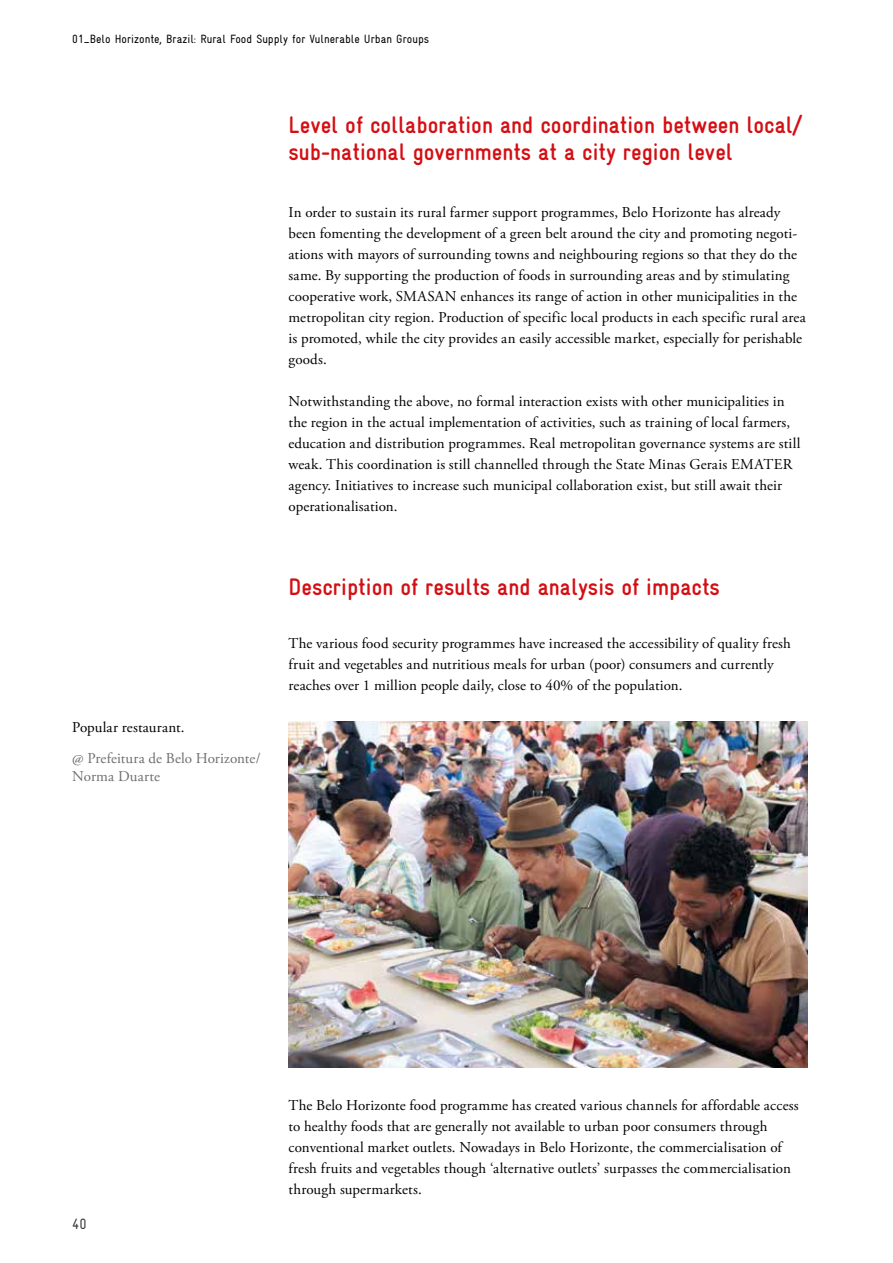
<style>
.page{position:relative;width:893px;height:1263px;background:#fff}
.page>*{position:absolute;margin:0;border:0;box-sizing:border-box;transform-origin:0 0}
.t1{font:700 24px/27px "Gravur Condensed";color:#d40f14}
.t2{font:15px/21px "Adobe Garamond Pro";letter-spacing:.01em;color:#000}
.t3{font:15px/18px "Adobe Garamond Pro";letter-spacing:.005em;color:#706f6f}
.t4{font:condensed 15px "Gravur";color:#3c3c3b}
.t5{font:condensed 12px "Gravur";color:#000}
</style>
<div class="page">
<img style="left:288px;top:721px;width:520px;height:347px">
<p class="t5" style="left:72px;top:32px;width:358px">01_Belo Horizonte, Brazil: Rural Food Supply for Vulnerable Urban Groups</p>
<h1 class="t1" style="left:289px;top:111px;width:515px">Level of collaboration and coordination between local/ sub-national governments at a city region level</h1>
<p class="t2" style="left:289px;top:202px;width:519px">In order to sustain its rural farmer support programmes, Belo Horizonte has already been fomenting the development of a green belt around the city and promoting negoti&shy;ations with mayors of surrounding towns and neighbouring regions so that they do the same. By supporting the production of foods in surrounding areas and by stimulating cooperative work, SMASAN enhances its range of action in other municipalities in the metropolitan city region. Production of specific local products in each specific rural area is promoted, while the city provides an easily accessible market, especially for perishable goods.</p>
<p class="t2" style="left:289px;top:391px;width:513px">Notwithstanding the above, no formal interaction exists with other municipalities in the region in the actual implementation of activities, such as training of local farmers, education and distribution programmes. Real metropolitan governance systems are still weak. This coordination is still channelled through the State Minas Gerais EMATER agency. Initiatives to increase such municipal collaboration exist, but still await their operationalisation.</p>
<p class="t2" style="left:72px;top:717px;width:114px">Popular restaurant.</p>
<p class="t3" style="left:72px;top:749px;width:190px">@ Prefeitura de Belo Horizonte/<br>Norma Duarte</p>
<h1 class="t1" style="left:289px;top:573px;width:433px">Description of results and analysis of impacts</h1>
<p class="t2" style="left:289px;top:633px;width:504px">The various food security programmes have increased the accessibility of quality fresh fruit and vegetables and nutritious meals for urban (poor) consumers and currently reaches over 1 million people daily, close to 40% of the population.</p>
<p class="t4" style="left:72px;top:1215px;width:16px">40</p>
<p class="t2" style="left:289px;top:1095px;width:512px">The Belo Horizonte food programme has created various channels for affordable access to healthy foods that are generally not available to urban poor consumers through conventional market outlets. Nowadays in Belo Horizonte, the commercialisation of fresh fruits and vegetables though ‘alternative outlets’ surpasses the commercialisation through supermarkets.</p>
</div>
